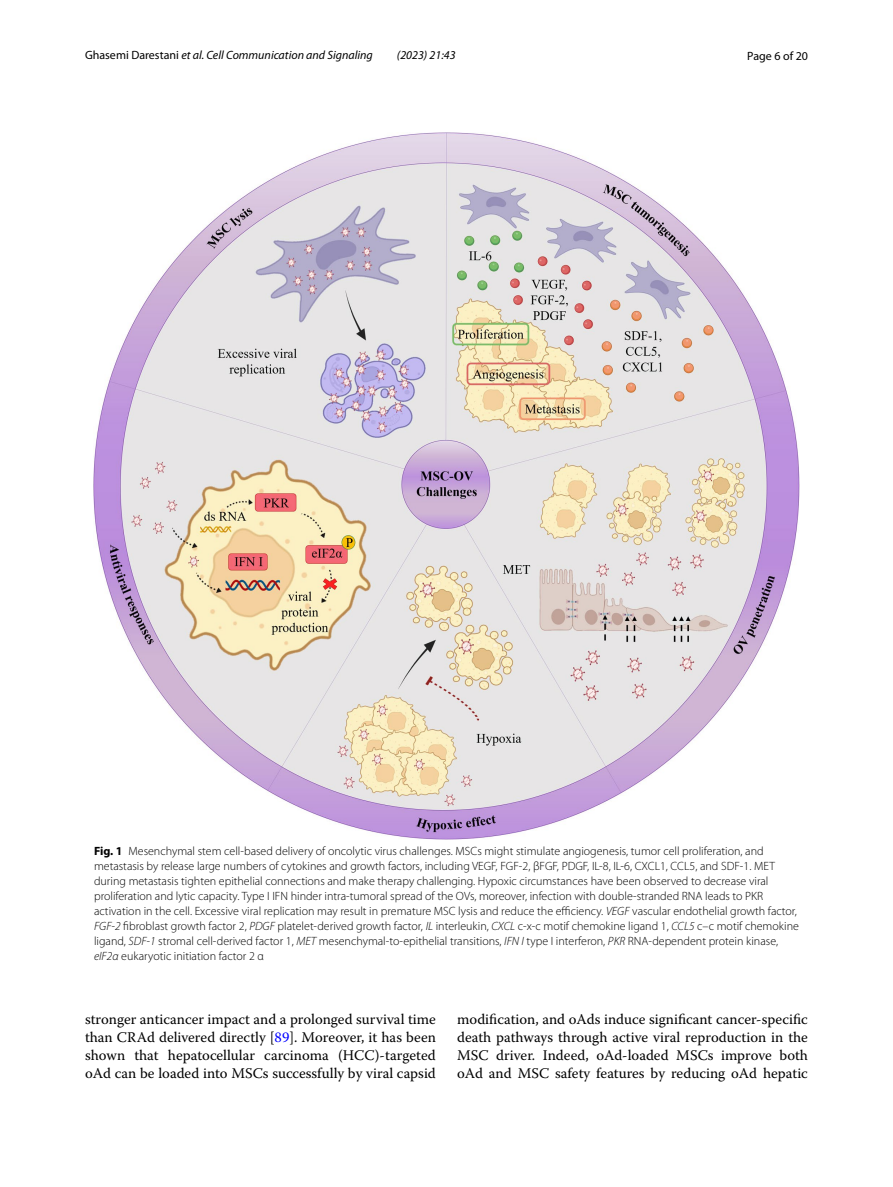
<style>
.page{position:relative;width:893px;height:1187px;background:#fff}
.page>*{position:absolute;margin:0;border:0;box-sizing:border-box;transform-origin:0 0}
.t1{font:14.7px/18px "Warnock Pro";color:#000;text-align:justify}
.t2{font:300 12px/15px "Myriad Pro";color:#000}
.t3{font:italic 12px "Myriad Pro";color:#000}
.t4{font:12px "Myriad Pro";color:#000}
.s1{font-style:normal}
.s2{font-weight:700}
.s3{font-style:italic}
.s4{color:#00f}
</style>
<div class="page">
<img style="left:93px;top:133px;width:707px;height:706px">
<p class="t3" style="left:85px;top:48px;width:289px"><span class="s1">Ghasemi Darestani</span> et al. Cell Communication and Signaling</p>
<p class="t3" style="left:397px;top:48px;width:60px">(2023) 21:43</p>
<p class="t4" style="left:747px;top:48px;width:62px">Page 6 of 20</p>
<p class="t2" style="left:94px;top:843px;width:706px"><span class="s2">Fig. 1</span> Mesenchymal stem cell-based delivery of oncolytic virus challenges. MSCs might stimulate angiogenesis, tumor cell proliferation, and metastasis by release large numbers of cytokines and growth factors, including VEGF, FGF-2, βFGF, PDGF, IL-8, IL-6, CXCL1, CCL5, and SDF-1. MET during metastasis tighten epithelial connections and make therapy challenging. Hypoxic circumstances have been observed to decrease viral proliferation and lytic capacity. Type I IFN hinder intra-tumoral spread of the OVs, moreover, infection with double-stranded RNA leads to PKR activation in the cell. Excessive viral replication may result in premature MSC lysis and reduce the efficiency. <span class="s3">VEGF</span> vascular endothelial growth factor, <span class="s3">FGF-2</span> fibroblast growth factor 2, <span class="s3">PDGF</span> platelet-derived growth factor, <span class="s3">IL</span> interleukin, <span class="s3">CXCL</span> c-x-c motif chemokine ligand 1, <span class="s3">CCL5</span> c–c motif chemokine ligand, <span class="s3">SDF-1</span> stromal cell-derived factor 1, <span class="s3">MET</span> mesenchymal-to-epithelial transitions, <span class="s3">IFN I</span> type I interferon, <span class="s3">PKR</span> RNA-dependent protein kinase, <span class="s3">eIF2α</span> eukaryotic initiation factor 2 α</p>
<p class="t1" style="left:85px;top:1010px;width:352px">stronger anticancer impact and a prolonged survival time than CRAd delivered directly [<span class="s4">89</span>]. Moreover, it has been shown that hepatocellular carcinoma (HCC)-targeted oAd can be loaded into MSCs successfully by viral capsid</p>
<p class="t1" style="left:457px;top:1010px;width:352px">modification, and oAds induce significant cancer-specific death pathways through active viral reproduction in the MSC driver. Indeed, oAd-loaded MSCs improve both oAd and MSC safety features by reducing oAd hepatic</p>
</div>
